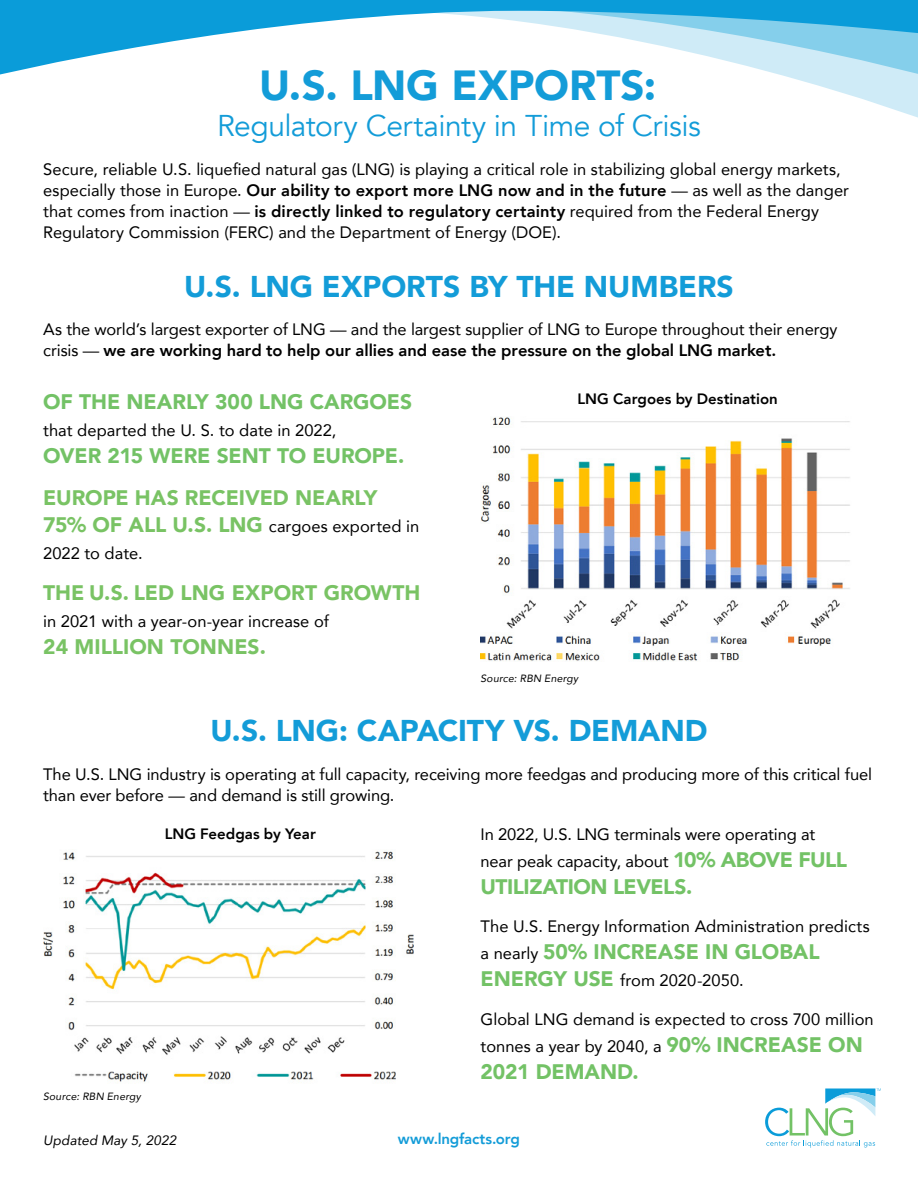
<style>
.page{position:relative;width:918px;height:1188px;background:#fff}
.page>*{position:absolute;margin:0;border:0;box-sizing:border-box;transform-origin:0 0}
.t1{font:900 42px "Avenir";letter-spacing:-.005em;color:#139cd8}
.t2{font:900 30px "Avenir";letter-spacing:-.005em;color:#139cd8}
.t3{font:30px "Avenir";letter-spacing:-.015em;color:#139cd8}
.t4{font:900 21px "Avenir";letter-spacing:-.005em;color:#73c266}
.t5{font:900 21px "Avenir";color:#79c364}
.t6{font:900 21px "Avenir";letter-spacing:-.025em;color:#73c266}
.t7{font:16.5px/21px "Avenir";color:#000}
.t8{font:800 16.5px "Avenir";color:#000}
.t9{font:800 15px "Avenir";color:#000}
.t10{font:800 15px "Avenir";letter-spacing:-.01em;color:#139cd8}
.t11{font:italic 13.5px "Avenir";letter-spacing:.01em;color:#000}
.t12{font:italic 10.5px "Avenir";letter-spacing:.02em;color:#000}
.s1{font-weight:800}
.s2{font-weight:400}
.s3{font-weight:900;font-size:21px;color:#79c364}
.s4{font-weight:900;font-size:21px;color:#73c266}
.s5{font-weight:400;font-size:16.5px;color:#000}
</style>
<div class="page">
<svg style="left:765px;top:1088px;width:116px;height:60px"></svg>
<img style="left:481px;top:417px;width:369px;height:245px">
<svg style="left:792px;top:78px;width:126px;height:40px"></svg>
<svg style="left:0;top:0;width:918px;height:78px"></svg>
<img style="left:43px;top:849px;width:371px;height:234px">
<p class="t1" style="left:259px;top:49px;width:399px">U.S. LNG EXPORTS:</p>
<p class="t3" style="left:217px;top:108px;width:485px">Regulatory Certainty in Time of Crisis</p>
<p class="t7" style="left:43px;top:158px;width:807px">Secure, reliable U.S. liquefied natural gas (LNG) is playing a critical role in stabilizing global energy markets, especially those in Europe. <span class="s1">Our ability to export more LNG now and in the future</span> — as well as the danger that comes from inaction — <span class="s1">is directly linked to regulatory certainty</span> required from the Federal Energy Regulatory Commission (FERC) and the Department of Energy (DOE).</p>
<p class="t2" style="left:184px;top:261px;width:551px">U.S. LNG EXPORTS BY THE NUMBERS</p>
<p class="t7" style="left:43px;top:319px;width:796px">As the world’s largest exporter of LNG — and the largest supplier of LNG to Europe throughout their energy</p>
<p class="t8" style="left:43px;top:338px;width:735px"><span class="s2">crisis —</span> we are working hard to help our allies and ease the pressure on the global LNG market.</p>
<p class="t4" style="left:43px;top:383px;width:370px">OF THE NEARLY 300 LNG CARGOES</p>
<p class="t7" style="left:43px;top:419px;width:295px">that departed the U. S. to date in 2022,</p>
<p class="t4" style="left:43px;top:437px;width:363px">OVER 215 WERE SENT TO EUROPE.</p>
<p class="t5" style="left:43px;top:479px;width:336px">EUROPE HAS RECEIVED NEARLY</p>
<p class="t7" style="left:43px;top:512px;width:378px;line-height:27px"><span class="s3">75% OF ALL U.S. LNG</span> cargoes exported in<br>2022 to date.</p>
<p class="t5" style="left:43px;top:575px;width:379px">THE U.S. LED LNG EXPORT GROWTH</p>
<p class="t7" style="left:43px;top:611px;width:287px">in 2021 with a year-on-year increase of</p>
<p class="t5" style="left:43px;top:629px;width:224px">24 MILLION TONNES.</p>
<p class="t9" style="left:578px;top:388px;width:202px">LNG Cargoes by Destination</p>
<p class="t12" style="left:481px;top:672px;width:99px">Source: RBN Energy</p>
<p class="t2" style="left:210px;top:705px;width:499px">U.S. LNG: CAPACITY VS. DEMAND</p>
<p class="t7" style="left:43px;top:763px;width:830px">The U.S. LNG industry is operating at full capacity, receiving more feedgas and producing more of this critical fuel than ever before — and demand is still growing.</p>
<p class="t9" style="left:165px;top:822px;width:153px">LNG Feedgas by Year</p>
<p class="t12" style="left:43px;top:1090px;width:99px">Source: RBN Energy</p>
<p class="t11" style="left:43px;top:1132px;width:135px">Updated May 5, 2022</p>
<p class="t7" style="left:481px;top:820px;width:368px;line-height:27px">In 2022, U.S. LNG terminals were operating at near peak capacity, about <span class="s4">10% ABOVE FULL</span></p>
<p class="t6" style="left:481px;top:868px;width:213px">UTILIZATION LEVELS.</p>
<p class="t7" style="left:481px;top:916px;width:391px">The U.S. Energy Information Administration predicts</p>
<p class="t4" style="left:481px;top:934px;width:341px"><span class="s5">a nearly</span> 50% INCREASE IN GLOBAL</p>
<p class="t7" style="left:481px;top:970px;width:265px"><span class="s4">ENERGY USE</span> from 2020-2050.</p>
<p class="t7" style="left:481px;top:1005px;width:395px;line-height:27px">Global LNG demand is expected to cross 700 million tonnes a year by 2040, a <span class="s4">90% INCREASE ON</span></p>
<p class="t4" style="left:481px;top:1054px;width:160px">2021 DEMAND.</p>
<p class="t10" style="left:398px;top:1127px;width:124px">www.lngfacts.org</p>
</div>
